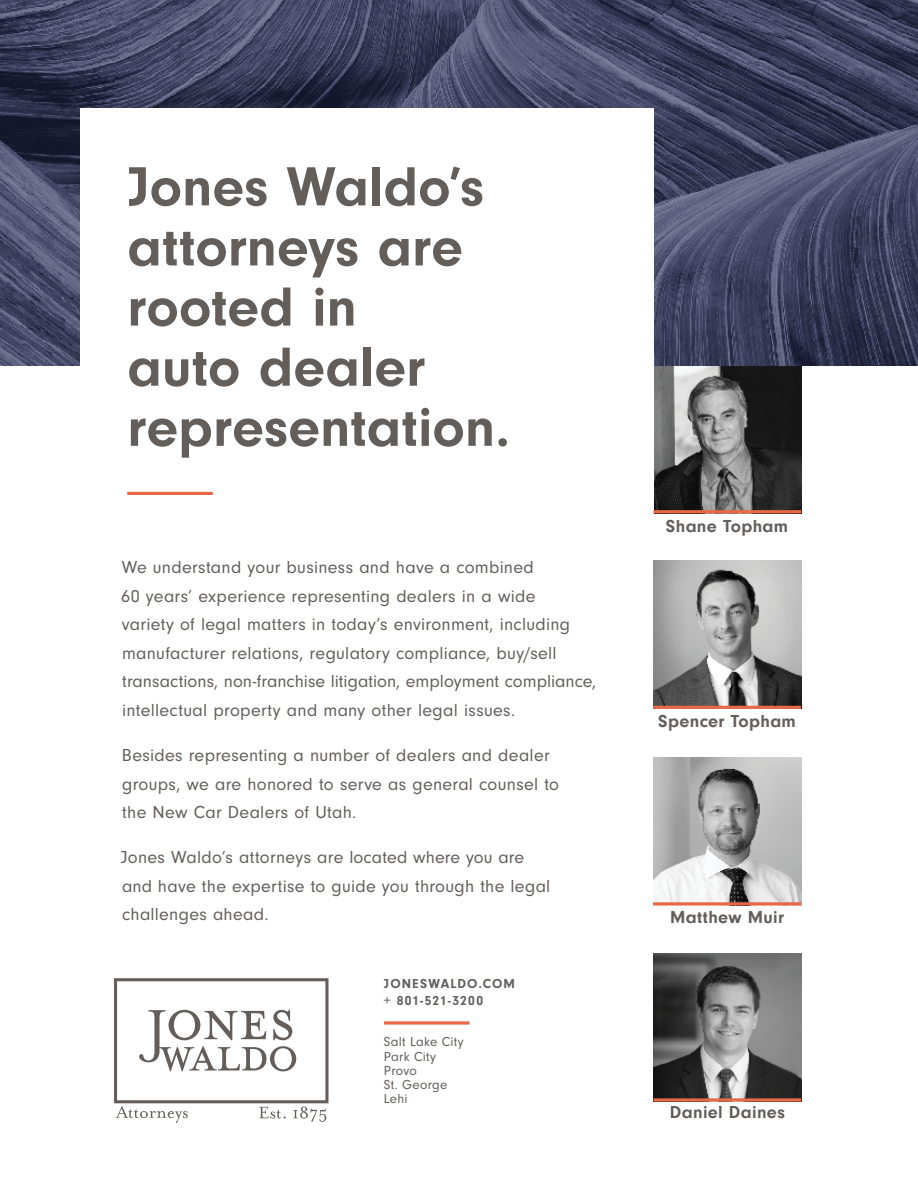
<style>
.page{position:relative;width:918px;height:1188px;background:#fff}
.page>*{position:absolute;margin:0;border:0;box-sizing:border-box;transform-origin:0 0}
.t1{font:700 57.15px/60.2px "Neuzeit Gro";color:#635e59}
.t2{font:18px/28.5px "Neuzeit Gro";letter-spacing:.015em;color:#635e59}
.t3{font:700 18px "Neuzeit Gro";letter-spacing:.02em;color:#635e59}
.t4{font:13.5px/14.2px "Neuzeit Gro";letter-spacing:.015em;color:#635e59}
.t5{font:700 13.5px/16.2px "Neuzeit Gro";letter-spacing:.085em;color:#635e59}
</style>
<div class="page">
<img style="left:654px;top:366px;width:147px;height:144px">
<img style="left:0;top:0;width:918px;height:366px">
<svg style="left:384px;top:1021px;width:86px;height:4px"></svg>
<svg style="left:114px;top:978px;width:215px;height:145px"></svg>
<div style="left:80px;top:108px;width:573px;height:856px;background:#fff"></div>
<img style="left:653px;top:954px;width:148px;height:144px">
<img style="left:653px;top:758px;width:148px;height:144px">
<img style="left:653px;top:561px;width:148px;height:145px">
<hr style="left:127px;top:492px;width:86px;height:3px;background:#e96847">
<hr style="left:653px;top:510px;width:148px;height:3px;background:#e96847">
<hr style="left:653px;top:706px;width:148px;height:3px;background:#e96847">
<svg style="left:653px;top:902px;width:148px;height:4px"></svg>
<svg style="left:653px;top:1098px;width:148px;height:4px"></svg>
<h1 class="t1" style="left:127px;top:157px;width:384px">Jones Waldo’s attorneys are rooted in<br>auto dealer representation.</h1>
<p class="t2" style="left:121px;top:553px;width:477px">We understand your business and have a combined<br>60 years’ experience representing dealers in a wide<br>variety of legal matters in today’s environment, including manufacturer relations, regulatory compliance, buy/sell transactions, non-franchise litigation, employment compliance, intellectual property and many other legal issues.</p>
<p class="t2" style="left:122px;top:741px;width:439px">Besides representing a number of dealers and dealer groups, we are honored to serve as general counsel to the New Car Dealers of Utah.</p>
<p class="t2" style="left:121px;top:843px;width:431px">Jones Waldo’s attorneys are located where you are and have the expertise to guide you through the legal challenges ahead.</p>
<p class="t5" style="left:384px;top:976px;width:133px">JONESWALDO.COM + 801-521-3200</p>
<p class="t4" style="left:384px;top:1035px;width:81px">Salt Lake City<br>Park City<br>Provo<br>St. George<br>Lehi</p>
<p class="t3" style="left:666px;top:516px;width:124px">Shane Topham</p>
<p class="t3" style="left:658px;top:711px;width:139px">Spencer Topham</p>
<p class="t3" style="left:670px;top:907px;width:115px">Matthew Muir</p>
<p class="t3" style="left:670px;top:1102px;width:116px">Daniel Daines</p>
</div>
